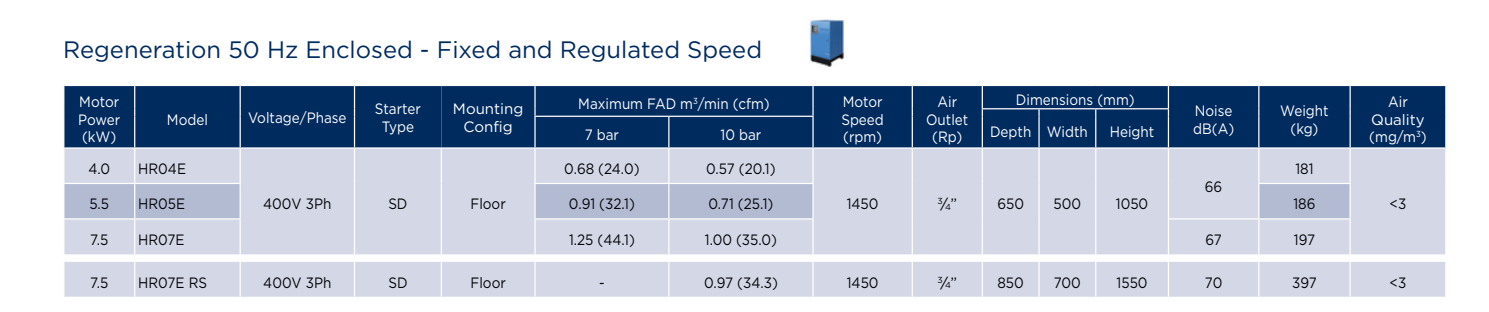
<style>
.page{position:relative;width:1489px;height:312px;background:#fff}
.page>*{position:absolute;margin:0;border:0;box-sizing:border-box;transform-origin:0 0}
.t1{font:23.75px "Gotham";color:#002b5f}
.t2{font:15px "Gotham";color:#030408;scale:.9 1}
.t3{font:15px/17.5px "Gotham";color:#fff;text-align:center;scale:.9 1}
.t4{font:15px/17.5px "Gotham";color:#fff;text-align:center}
.t5{font:8.75px "Gotham";color:#030408}
.s1{font-size:15px}
</style>
<div class="page">
<div style="left:64px;top:86px;width:377px;height:61px;background:#002b5f"></div>
<div style="left:441px;top:86px;width:1003px;height:61px;background:#002b5f"></div>
<svg style="left:64px;top:149px;width:1380px;height:148px;background:#d7dbe8"></svg>
<svg style="left:64px;top:183px;width:1285px;height:36px;background:#c6ccde"></svg>
<svg style="left:134px;top:86px;width:1px;height:30px"></svg>
<svg style="left:354px;top:86px;width:1px;height:30px"></svg>
<hr style="left:134px;top:116px;width:1px;height:31px;background:#fff">
<hr style="left:354px;top:116px;width:1px;height:31px;background:#fff">
<hr style="left:981px;top:108px;width:57px;height:1px;background:#fff">
<hr style="left:1038px;top:108px;width:57px;height:1px;background:#fff">
<hr style="left:1095px;top:108px;width:73px;height:1px;background:#fff">
<hr style="left:134px;top:149px;width:1px;height:34px;background:#fff">
<hr style="left:239px;top:149px;width:2px;height:34px;background:#fff">
<hr style="left:354px;top:149px;width:1px;height:34px;background:#fff">
<hr style="left:441px;top:149px;width:1px;height:34px;background:#fff">
<hr style="left:63px;top:183px;width:72px;height:1px;background:#fff">
<hr style="left:135px;top:183px;width:106px;height:1px;background:#fff">
<hr style="left:134px;top:184px;width:1px;height:34px;background:#fff">
<hr style="left:239px;top:184px;width:2px;height:34px;background:#fff">
<hr style="left:354px;top:183px;width:1px;height:36px;background:#fff">
<hr style="left:441px;top:183px;width:1px;height:36px;background:#fff">
<hr style="left:534px;top:183px;width:135px;height:1px;background:#fff">
<hr style="left:669px;top:183px;width:144px;height:1px;background:#fff">
<hr style="left:1258px;top:183px;width:92px;height:1px;background:#fff">
<hr style="left:63px;top:218px;width:72px;height:1px;background:#fff">
<hr style="left:135px;top:218px;width:106px;height:1px;background:#fff">
<hr style="left:134px;top:219px;width:1px;height:35px;background:#fff">
<hr style="left:239px;top:219px;width:2px;height:35px;background:#fff">
<hr style="left:354px;top:219px;width:1px;height:35px;background:#fff">
<hr style="left:441px;top:219px;width:1px;height:35px;background:#fff">
<hr style="left:534px;top:218px;width:135px;height:1px;background:#fff">
<hr style="left:669px;top:218px;width:144px;height:1px;background:#fff">
<hr style="left:1167px;top:218px;width:91px;height:1px;background:#fff">
<hr style="left:1258px;top:218px;width:92px;height:1px;background:#fff">
<hr style="left:134px;top:262px;width:1px;height:35px;background:#fff">
<hr style="left:239px;top:262px;width:2px;height:35px;background:#fff">
<hr style="left:354px;top:262px;width:1px;height:35px;background:#fff">
<hr style="left:534px;top:116px;width:135px;height:1px;background:#fff">
<hr style="left:669px;top:116px;width:144px;height:1px;background:#fff">
<hr style="left:441px;top:262px;width:1px;height:35px;background:#fff">
<svg style="left:534px;top:86px;width:1px;height:30px"></svg>
<svg style="left:812px;top:86px;width:1px;height:30px"></svg>
<svg style="left:911px;top:86px;width:1px;height:30px"></svg>
<svg style="left:981px;top:86px;width:1px;height:30px"></svg>
<svg style="left:1167px;top:86px;width:1px;height:30px"></svg>
<svg style="left:1258px;top:86px;width:1px;height:30px"></svg>
<svg style="left:1349px;top:86px;width:1px;height:30px"></svg>
<hr style="left:534px;top:117px;width:1px;height:30px;background:#fff">
<hr style="left:668px;top:117px;width:1px;height:30px;background:#fff">
<hr style="left:812px;top:117px;width:1px;height:30px;background:#fff">
<hr style="left:911px;top:116px;width:1px;height:31px;background:#fff">
<hr style="left:981px;top:116px;width:1px;height:31px;background:#fff">
<hr style="left:1038px;top:116px;width:1px;height:31px;background:#fff">
<hr style="left:1095px;top:116px;width:1px;height:31px;background:#fff">
<hr style="left:1167px;top:116px;width:1px;height:31px;background:#fff">
<hr style="left:1258px;top:116px;width:1px;height:31px;background:#fff">
<hr style="left:1349px;top:116px;width:1px;height:31px;background:#fff">
<hr style="left:668px;top:149px;width:1px;height:34px;background:#fff">
<hr style="left:812px;top:149px;width:1px;height:34px;background:#fff">
<hr style="left:911px;top:149px;width:1px;height:34px;background:#fff">
<hr style="left:981px;top:149px;width:1px;height:34px;background:#fff">
<hr style="left:1038px;top:149px;width:1px;height:34px;background:#fff">
<hr style="left:1095px;top:149px;width:1px;height:34px;background:#fff">
<hr style="left:1167px;top:149px;width:1px;height:34px;background:#fff">
<hr style="left:1258px;top:149px;width:1px;height:34px;background:#fff">
<hr style="left:1349px;top:149px;width:1px;height:34px;background:#fff">
<hr style="left:668px;top:184px;width:1px;height:34px;background:#fff">
<hr style="left:812px;top:184px;width:1px;height:34px;background:#fff">
<hr style="left:911px;top:183px;width:1px;height:36px;background:#fff">
<hr style="left:981px;top:183px;width:1px;height:36px;background:#fff">
<hr style="left:1038px;top:183px;width:1px;height:36px;background:#fff">
<hr style="left:1095px;top:183px;width:1px;height:36px;background:#fff">
<hr style="left:1167px;top:183px;width:1px;height:35px;background:#fff">
<hr style="left:1258px;top:184px;width:1px;height:34px;background:#fff">
<hr style="left:1349px;top:184px;width:1px;height:34px;background:#fff">
<hr style="left:668px;top:219px;width:1px;height:35px;background:#fff">
<hr style="left:812px;top:219px;width:1px;height:35px;background:#fff">
<hr style="left:911px;top:219px;width:1px;height:35px;background:#fff">
<hr style="left:981px;top:219px;width:1px;height:35px;background:#fff">
<hr style="left:1038px;top:219px;width:1px;height:35px;background:#fff">
<hr style="left:1095px;top:219px;width:1px;height:35px;background:#fff">
<hr style="left:1167px;top:219px;width:1px;height:35px;background:#fff">
<hr style="left:1258px;top:219px;width:1px;height:35px;background:#fff">
<hr style="left:1349px;top:219px;width:1px;height:35px;background:#fff">
<hr style="left:668px;top:262px;width:1px;height:35px;background:#fff">
<hr style="left:812px;top:262px;width:1px;height:35px;background:#fff">
<hr style="left:911px;top:262px;width:1px;height:35px;background:#fff">
<hr style="left:981px;top:262px;width:1px;height:35px;background:#fff">
<hr style="left:1038px;top:262px;width:1px;height:35px;background:#fff">
<hr style="left:1095px;top:262px;width:1px;height:35px;background:#fff">
<hr style="left:1167px;top:262px;width:1px;height:35px;background:#fff">
<hr style="left:1258px;top:262px;width:1px;height:35px;background:#fff">
<hr style="left:1349px;top:262px;width:1px;height:35px;background:#fff">
<hr style="left:534px;top:149px;width:1px;height:34px;background:#fff">
<hr style="left:534px;top:184px;width:1px;height:34px;background:#fff">
<hr style="left:534px;top:219px;width:1px;height:35px;background:#fff">
<hr style="left:534px;top:262px;width:1px;height:35px;background:#fff">
<hr style="left:239px;top:86px;width:2px;height:23px;background:#fff">
<svg style="left:239px;top:109px;width:2px;height:7px"></svg>
<hr style="left:239px;top:116px;width:2px;height:31px;background:#fff">
<svg style="left:1444px;top:109px;width:2px;height:7px"></svg>
<img style="left:807px;top:19px;width:38px;height:48px">
<h1 class="t1" style="left:63px;top:36px;width:700px">Regeneration 50 Hz Enclosed - Fixed and Regulated Speed</h1>
<p class="t3" style="left:78px;top:93px;width:48px;text-align:justify">Motor Power (kW)</p>
<p class="t3" style="left:167px;top:110px;width:47px">Model</p>
<p class="t3" style="left:248px;top:109px;width:111px">Voltage/Phase</p>
<p class="t3" style="left:375px;top:100px;width:53px">Starter<br>Type</p>
<p class="t4" style="left:453px;top:100px;width:72px">Mounting<br>Config</p>
<p class="t3" style="left:578px;top:95px;width:214px">Maximum FAD m<sup>3</sup>/min (cfm)</p>
<p class="t3" style="left:841px;top:93px;width:49px;text-align:justify">Motor Speed (rpm)</p>
<p class="t3" style="left:926px;top:93px;width:48px">Air<br>Outlet (Rp)</p>
<p class="t3" style="left:1015px;top:91px;width:133px">Dimensions (mm)</p>
<p class="t3" style="left:584px;top:126px;width:40px">7 bar</p>
<p class="t3" style="left:990px;top:122px;width:110px">Depth Width</p>
<p class="t3" style="left:1109px;top:122px;width:51px">Height</p>
<p class="t3" style="left:720px;top:126px;width:47px">10 bar</p>
<p class="t2" style="left:88px;top:160px;width:26px">4.0</p>
<p class="t2" style="left:138px;top:160px;width:55px">HR04E</p>
<p class="t2" style="left:564px;top:160px;width:85px">0.68 (24.0)</p>
<p class="t2" style="left:706px;top:160px;width:78px">0.57 (20.1)</p>
<p class="t3" style="left:1192px;top:102px;width:47px;text-align:left">Noise dB(A)</p>
<p class="t3" style="left:1280px;top:102px;width:55px">Weight (kg)</p>
<p class="t3" style="left:1369px;top:93px;width:65px">Air<br>Quality (mg/m<sup>3</sup>)</p>
<p class="t2" style="left:1204px;top:178px;width:21px">66</p>
<p class="t2" style="left:1295px;top:160px;width:22px">181</p>
<p class="t2" style="left:846px;top:196px;width:37px">1450</p>
<p class="t5" style="left:937px;top:199px;width:21px">3<span class="s1">⁄</span>4<span class="s1">”</span></p>
<p class="t2" style="left:997px;top:196px;width:31px">650</p>
<p class="t2" style="left:1053px;top:196px;width:32px">500</p>
<p class="t2" style="left:1115px;top:196px;width:37px">1050</p>
<p class="t2" style="left:263px;top:196px;width:77px">400V 3Ph</p>
<p class="t2" style="left:388px;top:196px;width:23px">SD</p>
<p class="t2" style="left:470px;top:196px;width:41px">Floor</p>
<p class="t2" style="left:89px;top:196px;width:24px">5.5</p>
<p class="t2" style="left:138px;top:196px;width:54px">HR05E</p>
<p class="t2" style="left:569px;top:196px;width:75px">0.91 (32.1)</p>
<p class="t2" style="left:708px;top:196px;width:74px">0.71 (25.1)</p>
<p class="t2" style="left:1293px;top:196px;width:26px">186</p>
<p class="t2" style="left:1389px;top:196px;width:20px">&lt;3</p>
<p class="t2" style="left:90px;top:231px;width:22px">7.5</p>
<p class="t2" style="left:138px;top:231px;width:53px">HR07E</p>
<p class="t2" style="left:569px;top:231px;width:75px">1.25 (44.1)</p>
<p class="t2" style="left:705px;top:231px;width:82px">1.00 (35.0)</p>
<p class="t2" style="left:1205px;top:231px;width:20px">67</p>
<p class="t2" style="left:1293px;top:231px;width:25px">197</p>
<p class="t2" style="left:90px;top:274px;width:22px">7.5</p>
<p class="t2" style="left:138px;top:274px;width:78px">HR07E RS</p>
<p class="t2" style="left:263px;top:274px;width:77px">400V 3Ph</p>
<p class="t2" style="left:388px;top:274px;width:23px">SD</p>
<p class="t2" style="left:470px;top:274px;width:41px">Floor</p>
<p class="t2" style="left:599px;top:274px;width:8px">-</p>
<p class="t2" style="left:704px;top:274px;width:84px">0.97 (34.3)</p>
<p class="t2" style="left:846px;top:274px;width:37px">1450</p>
<p class="t5" style="left:937px;top:277px;width:21px">3<span class="s1">⁄</span>4<span class="s1">”</span></p>
<p class="t2" style="left:997px;top:274px;width:31px">850</p>
<p class="t2" style="left:1053px;top:274px;width:32px">700</p>
<p class="t2" style="left:1116px;top:274px;width:36px">1550</p>
<p class="t2" style="left:1204px;top:274px;width:21px">70</p>
<p class="t2" style="left:1291px;top:274px;width:29px">397</p>
<p class="t2" style="left:1389px;top:274px;width:20px">&lt;3</p>
</div>
